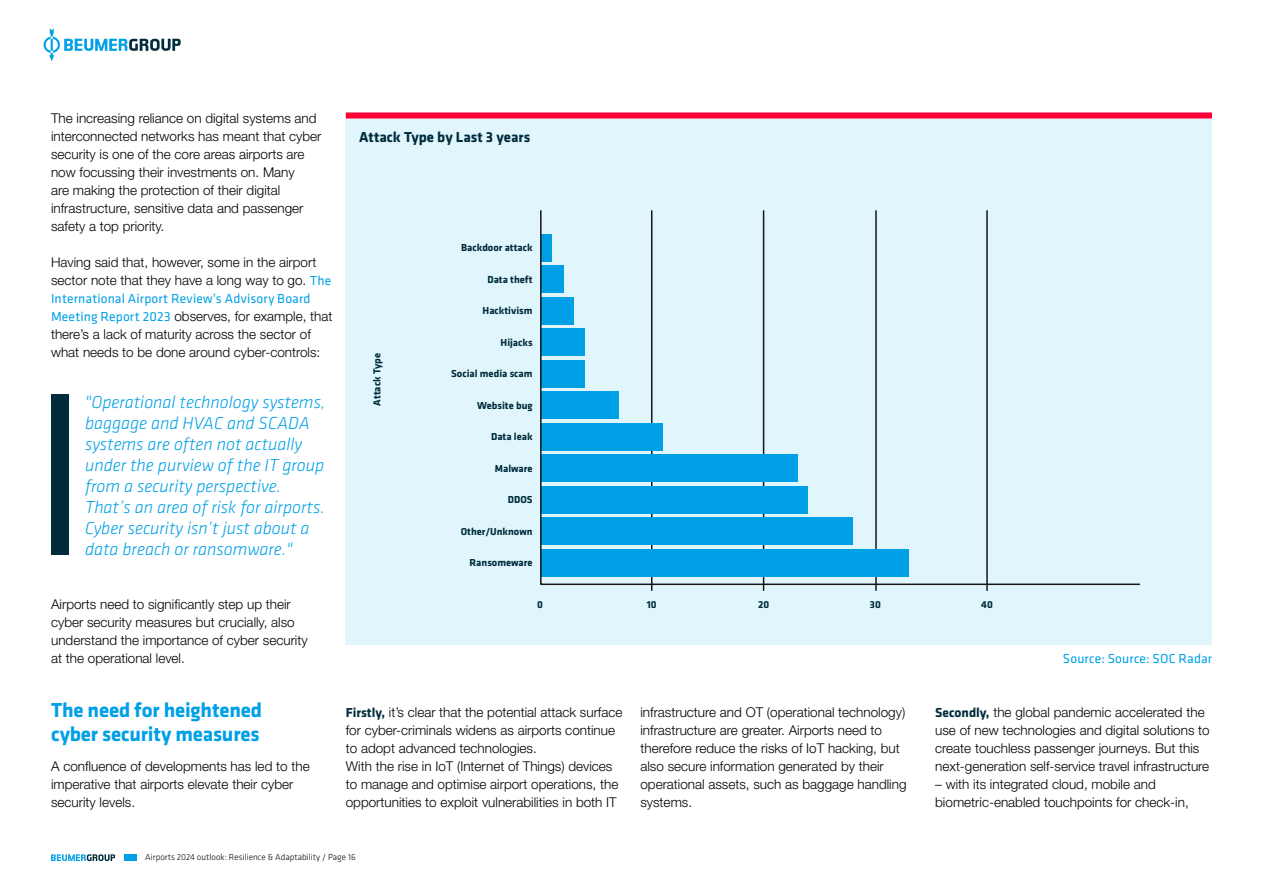
<style>
.page{position:relative;width:1263px;height:893px;background:#fff}
.page>*{position:absolute;margin:0;border:0;box-sizing:border-box;transform-origin:0 0}
.t1{font:700 21px/24px "Klavika";letter-spacing:-.01em;color:#00a0e6}
.t2{font:italic 300 18px/21px "Klavika";color:#00a0e6}
.t3{font:700 15px "Klavika";color:#002c3c}
.t4{font:300 13.5px/18px "Helvetica Neue LT Std";color:#000}
.t5{font:13.5px "Klavika";letter-spacing:.01em;color:#00a0e6}
.t6{font:700 10.5px "Klavika";color:#002c3c}
.t7{font:300 9px "Klavika";color:#000}
.s1{font-family:"Klavika";font-weight:400;color:#00a0e6}
.s2{font-family:"Klavika";font-weight:700;color:#002c3c}
</style>
<div class="page">
<svg style="left:44px;top:28px;width:137px;height:33px"></svg>
<div style="left:124px;top:854px;width:12px;height:7px;background:#00a0e6"></div>
<svg style="left:51px;top:854px;width:64px;height:7px"></svg>
<div style="left:346px;top:112px;width:866px;height:533px;background:#e0f6fc"></div>
<div style="left:346px;top:113px;width:866px;height:6px;background:#ff0037"></div>
<hr style="left:651px;top:211px;width:1px;height:379px;background:#161616">
<hr style="left:763px;top:211px;width:1px;height:379px;background:#161616">
<hr style="left:875px;top:211px;width:2px;height:379px;background:#161616">
<hr style="left:986px;top:211px;width:2px;height:379px;background:#161616">
<svg style="left:540px;top:210px;width:600px;height:376px"></svg>
<div style="left:51px;top:395px;width:17px;height:160px;background:#002c3c"></div>
<p class="t4" style="left:51px;top:109px;width:272px">The increasing reliance on digital systems and interconnected networks has meant that cyber security is one of the core areas airports are now focussing their investments on. Many<br>are making the protection of their digital infrastructure, sensitive data and passenger safety a top priority.</p>
<p class="t4" style="left:51px;top:253px;width:282px">Having said that, however, some in the airport sector note that they have a long way to go. <span class="s1">The</span></p>
<p class="t5" style="left:51px;top:291px;width:261px">International Airport Review’s Advisory Board</p>
<p class="t4" style="left:51px;top:307px;width:283px"><span class="s1">Meeting Report 2023</span> observes, for example, that there’s a lack of maturity across the sector of what needs to be done around cyber-controls:</p>
<p class="t2" style="left:85px;top:392px;width:242px">"Operational technology systems, baggage and HVAC and SCADA systems are often not actually under the purview of the IT group from a security perspective.<br>That’s an area of risk for airports.<br>Cyber security isn’t just about a data breach or ransomware."</p>
<p class="t4" style="left:51px;top:595px;width:258px">Airports need to significantly step up their cyber security measures but crucially, also understand the importance of cyber security at the operational level.</p>
<h1 class="t1" style="left:51px;top:698px;width:212px">The need for heightened cyber security measures</h1>
<p class="t4" style="left:51px;top:757px;width:260px">A confluence of developments has led to the imperative that airports elevate their cyber security levels.</p>
<p class="t3" style="left:359px;top:129px;width:172px">Attack Type by Last 3 years</p>
<p class="t6" style="left:371px;top:406px;width:54px;rotate:-90deg">Attack Type</p>
<p class="t6" style="left:461px;top:242px;width:73px">Backdoor attack</p>
<p class="t6" style="left:487px;top:274px;width:47px">Data theft</p>
<p class="t6" style="left:483px;top:305px;width:51px">Hacktivism</p>
<p class="t6" style="left:500px;top:337px;width:34px">Hijacks</p>
<p class="t6" style="left:451px;top:368px;width:83px">Social media scam</p>
<p class="t6" style="left:477px;top:400px;width:57px">Website bug</p>
<p class="t6" style="left:491px;top:431px;width:43px">Data leak</p>
<p class="t6" style="left:495px;top:463px;width:39px">Malware</p>
<p class="t6" style="left:508px;top:494px;width:26px">DDOS</p>
<p class="t6" style="left:461px;top:526px;width:73px">Other/Unknown</p>
<p class="t6" style="left:469px;top:557px;width:65px">Ransomeware</p>
<p class="t6" style="left:537px;top:599px;width:7px">0</p>
<p class="t6" style="left:647px;top:599px;width:11px">10</p>
<p class="t6" style="left:758px;top:599px;width:13px">20</p>
<p class="t6" style="left:870px;top:599px;width:12px">30</p>
<p class="t6" style="left:981px;top:599px;width:13px">40</p>
<p class="t5" style="left:1063px;top:651px;width:151px">Source: Source: SOC Radar</p>
<p class="t4" style="left:346px;top:703px;width:278px"><span class="s2">Firstly,</span> it’s clear that the potential attack surface for cyber-criminals widens as airports continue to adopt advanced technologies.<br>With the rise in IoT (Internet of Things) devices to manage and optimise airport operations, the opportunities to exploit vulnerabilities in both IT</p>
<p class="t4" style="left:640px;top:703px;width:268px">infrastructure and OT (operational technology) infrastructure are greater. Airports need to therefore reduce the risks of IoT hacking, but also secure information generated by their operational assets, such as baggage handling systems.</p>
<p class="t4" style="left:935px;top:703px;width:276px"><span class="s2">Secondly,</span> the global pandemic accelerated the use of new technologies and digital solutions to create touchless passenger journeys. But this next-generation self-service travel infrastructure</p>
<p class="t4" style="left:935px;top:775px;width:255px">– with its integrated cloud, mobile and biometric-enabled touchpoints for check-in,</p>
<p class="t7" style="left:145px;top:852px;width:212px">Airports 2024 outlook: Resilience &amp; Adaptability / Page 16</p>
</div>
